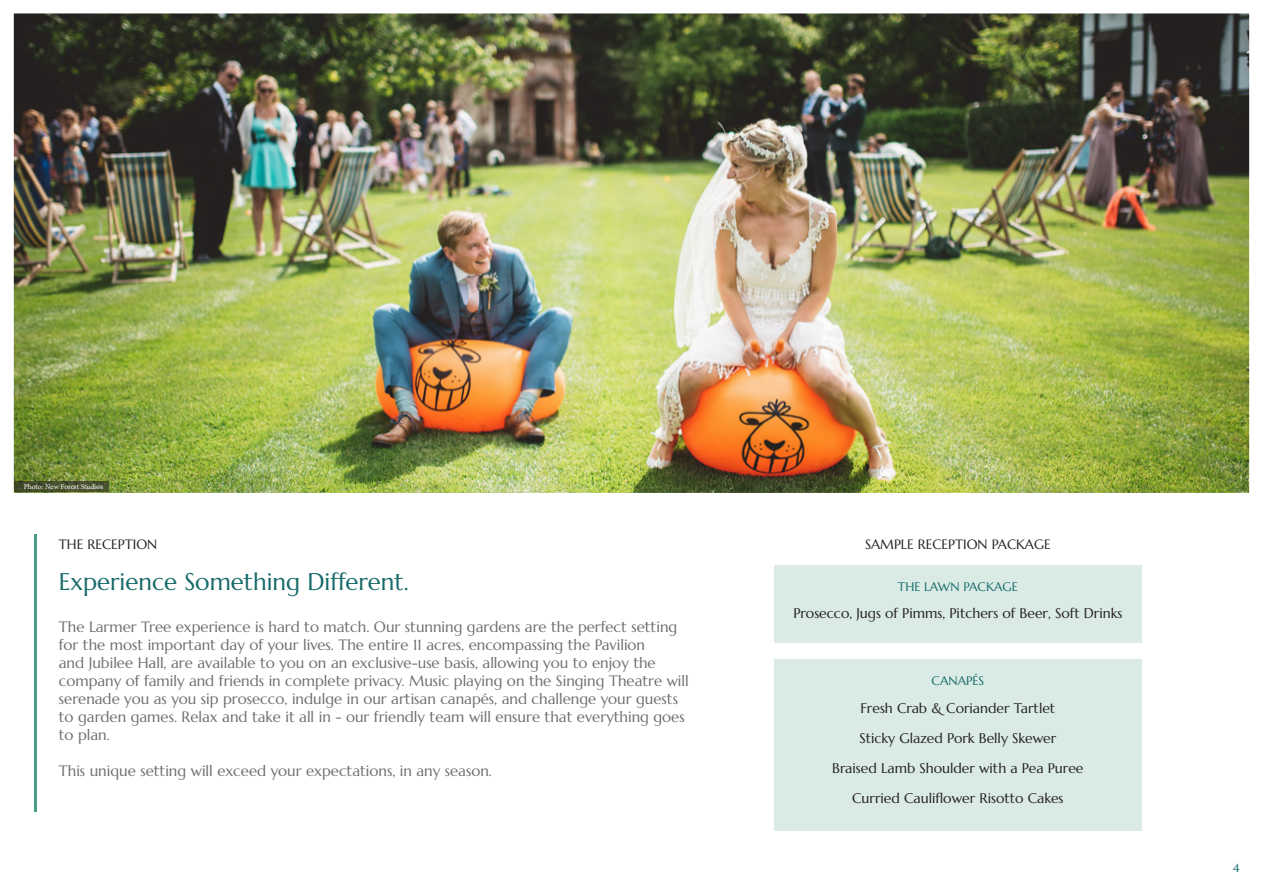
<style>
.page{position:relative;width:1263px;height:893px;background:#fff}
.page>*{position:absolute;margin:0;border:0;box-sizing:border-box;transform-origin:0 0}
.t1{font:24px "Marcellus";color:#166a69}
.t2{font:15px/18px "Marcellus";color:#6f6c71}
.t3{font:13.95px "Marcellus";color:#231f20}
.t4{font:13.5px "Marcellus";color:#231f20}
.t5{font:12.45px "Marcellus";color:#166a69}
.t6{font:12px "Marcellus";color:#166a69}
.t7{font:7.5px "Minion Pro";letter-spacing:-.005em;color:#fff}
</style>
<div class="page">
<hr style="left:34px;top:535px;width:2px;height:277px;background:#459b84">
<img style="left:14px;top:13px;width:1235px;height:480px">
<svg style="left:14px;top:481px;width:95px;height:11px"></svg>
<div style="left:774px;top:565px;width:368px;height:78px;background:#daebe6"></div>
<div style="left:774px;top:659px;width:368px;height:172px;background:#daebe6"></div>
<p class="t7" style="left:24px;top:482px;width:81px">Photo: New Forest Studios</p>
<p class="t4" style="left:59px;top:536px;width:100px">THE RECEPTION</p>
<p class="t1" style="left:59px;top:567px;width:351px">Experience Something Different.</p>
<p class="t2" style="left:59px;top:618px;width:631px">The Larmer Tree experience is hard to match. Our stunning gardens are the perfect setting for the most important day of your lives. The entire 11 acres, encompassing the Pavilion<br>and Jubilee Hall, are available to you on an exclusive-use basis, allowing you to enjoy the company of family and friends in complete privacy. Music playing on the Singing Theatre will serenade you as you sip prosecco, indulge in our artisan canapés, and challenge your guests to garden games. Relax and take it all in - our friendly team will ensure that everything goes to plan.</p>
<p class="t2" style="left:59px;top:762px;width:435px">This unique setting will exceed your expectations, in any season.</p>
<p class="t4" style="left:865px;top:536px;width:187px">SAMPLE RECEPTION PACKAGE</p>
<p class="t5" style="left:898px;top:579px;width:121px">THE LAWN PACKAGE</p>
<p class="t3" style="left:793px;top:604px;width:331px">Prosecco, Jugs of Pimms, Pitchers of Beer, Soft Drinks</p>
<p class="t5" style="left:931px;top:673px;width:54px">CANAPÉS</p>
<p class="t3" style="left:860px;top:700px;width:196px">Fresh Crab &amp; Coriander Tartlet</p>
<p class="t3" style="left:859px;top:730px;width:198px">Sticky Glazed Pork Belly Skewer</p>
<p class="t3" style="left:832px;top:760px;width:253px">Braised Lamb Shoulder with a Pea Puree</p>
<p class="t3" style="left:852px;top:790px;width:213px">Curried Cauliflower Risotto Cakes</p>
<p class="t6" style="left:1233px;top:861px;width:8px">4</p>
</div>
